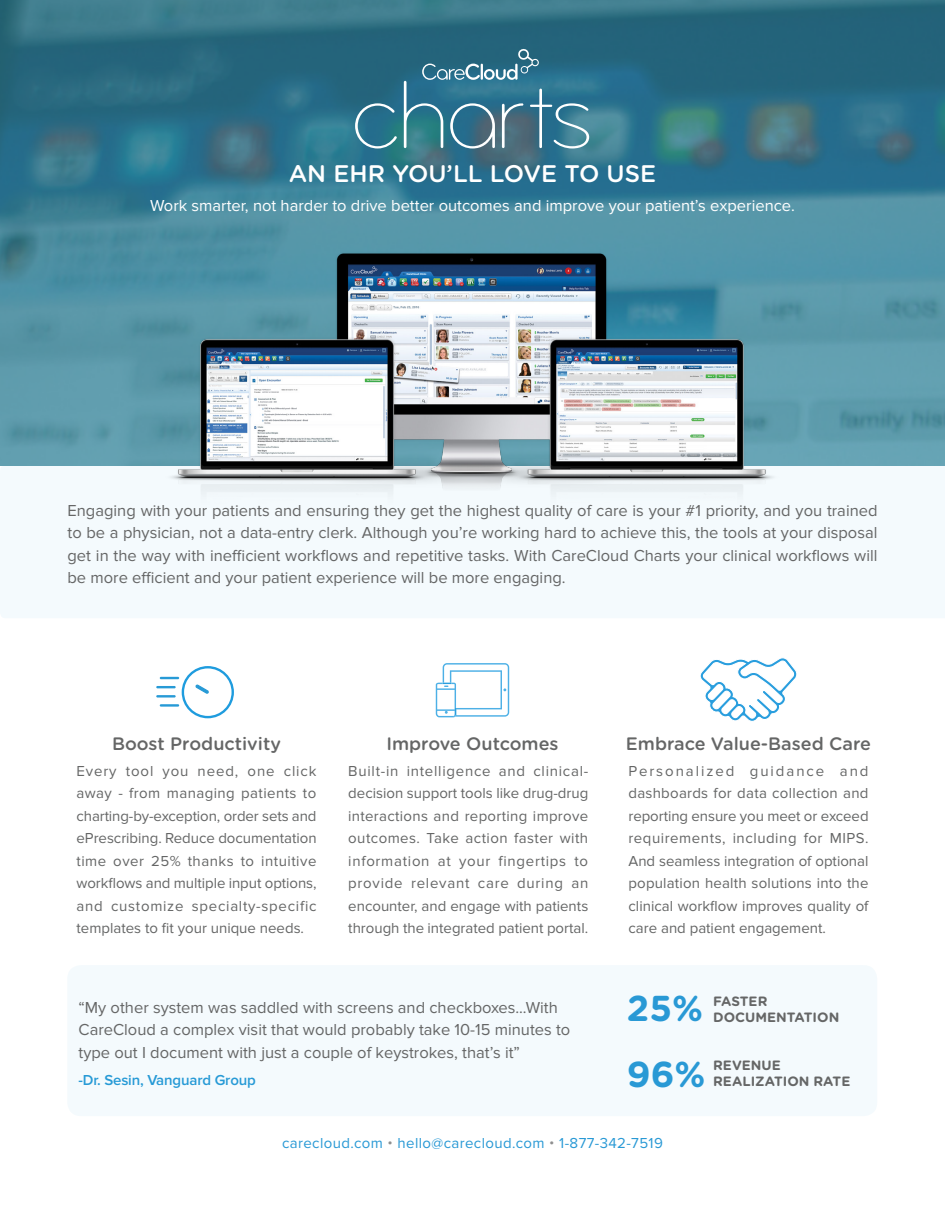
<style>
.page{position:relative;width:945px;height:1215px;background:#fff}
.page>*{position:absolute;margin:0;border:0;box-sizing:border-box;transform-origin:0 0}
.t1{font:700 36px "Gotham Rounded";color:#2999d5}
.t2{font:500 24px "Gotham Rounded";color:#fff}
.t3{font:500 18px "Gotham Rounded";color:#656666}
.t4{font:16.5px/22.5px "Proxima Nova";color:#656666;text-align:justify}
.t5{font:16.5px "Proxima Nova";color:#fff}
.t6{font:15px/22.5px "Proxima Nova";color:#656666;text-align:justify}
.t7{font:15px "Proxima Nova";letter-spacing:.025em;color:#2999d5}
.t8{font:600 15px "Proxima Nova";letter-spacing:-.01em;color:#279ad6}
.t9{font:700 13.5px/16.2px "Gotham Rounded";color:#656666}
.s1{font-weight:300;color:#8e8f8f}
</style>
<div class="page">
<div style="left:0;top:465px;width:945px;height:153px;background:#f4fafd"></div>
<img style="left:0;top:0;width:945px;height:465px">
<img style="left:165px;top:252px;width:614px;height:253px">
<hr style="left:156px;top:695px;width:20px;height:3px;background:#279ad6">
<hr style="left:156px;top:686px;width:20px;height:2px;background:#279ad6">
<svg style="left:160px;top:666px;width:74px;height:52px"></svg>
<div style="left:67px;top:965px;width:810px;height:151px;background:#f4fafd;border-radius:14px"></div>
<svg style="left:436px;top:663px;width:73px;height:54px"></svg>
<svg style="left:700px;top:658px;width:97px;height:63px"></svg>
<svg style="left:355px;top:103px;width:42px;height:46px;background:#438399"></svg>
<svg style="left:404px;top:48px;width:185px;height:101px;background:#437e94"></svg>
<p class="t2" style="left:289px;top:157px;width:369px">AN EHR YOU’LL LOVE TO USE</p>
<p class="t5" style="left:150px;top:196px;width:646px">Work smarter, not harder to drive better outcomes and improve your patient’s experience.</p>
<p class="t4" style="left:68px;top:499px;width:812px">Engaging with your patients and ensuring they get the highest quality of care is your #1 priority, and you trained to be a physician, not a data-entry clerk. Although you’re working hard to achieve this, the tools at your disposal get in the way with inefficient workflows and repetitive tasks. With CareCloud Charts your clinical workflows will be more efficient and your patient experience will be more engaging.</p>
<p class="t3" style="left:112px;top:731px;width:170px">Boost Productivity</p>
<p class="t3" style="left:386px;top:731px;width:174px">Improve Outcomes</p>
<p class="t3" style="left:626px;top:731px;width:247px">Embrace Value-Based Care</p>
<p class="t6" style="left:348px;top:760px;width:242px">Built-in intelligence and clinical&shy;decision support tools like drug-drug interactions and reporting improve outcomes. Take action faster with information at your fingertips to provide relevant care during an encounter, and engage with patients through the integrated patient portal.</p>
<p class="t6" style="left:76px;top:760px;width:242px">Every tool you need, one click away - from managing patients to charting-by-exception, order sets and ePrescribing. Reduce documentation time over 25% thanks to intuitive workflows and multiple input options, and customize specialty-specific templates to fit your unique needs.</p>
<p class="t6" style="left:628px;top:760px;width:242px">Personalized guidance and dashboards for data collection and reporting ensure you meet or exceed requirements, including for MIPS.<br>And seamless integration of optional population health solutions into the clinical workflow improves quality of care and patient engagement.</p>
<p class="t4" style="left:79px;top:996px;width:493px;text-align:left">“My other system was saddled with screens and checkboxes...With<br>CareCloud a complex visit that would probably take 10-15 minutes to type out I document with just a couple of keystrokes, that’s it”</p>
<p class="t8" style="left:79px;top:1071px;width:179px">-Dr. Sesin, Vanguard Group</p>
<p class="t1" style="left:627px;top:982px;width:78px">25%</p>
<p class="t1" style="left:627px;top:1048px;width:80px">96%</p>
<p class="t9" style="left:713px;top:993px;width:128px">FASTER<br>DOCUMENTATION</p>
<p class="t9" style="left:713px;top:1056px;width:139px">REVENUE<br>REALIZATION RATE</p>
<p class="t7" style="left:282px;top:1134px;width:382px">carecloud.com <span class="s1">•</span> hello@carecloud.com <span class="s1">•</span> 1-877-342-7519</p>
</div>
